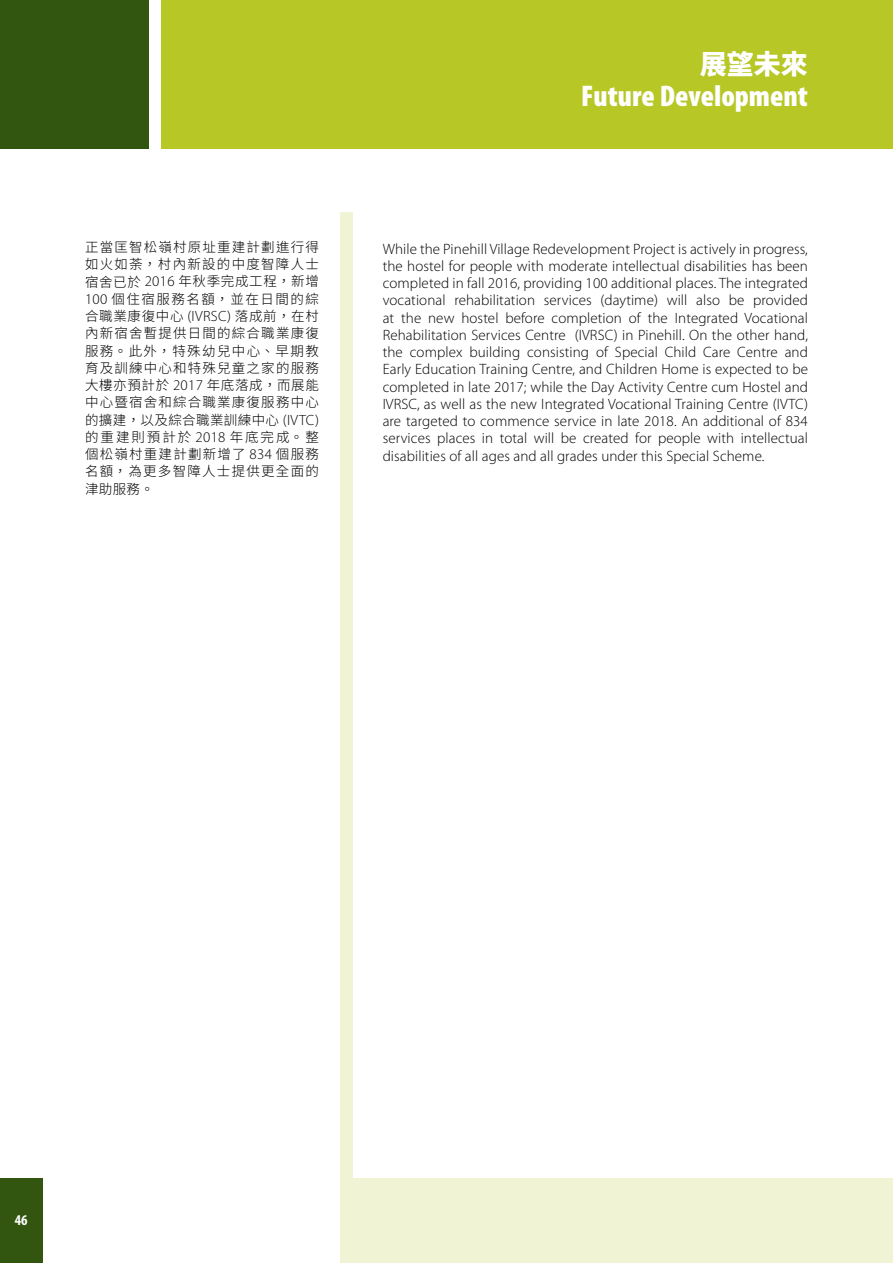
<style>
.page{position:relative;width:893px;height:1263px;background:#fff}
.page>*{position:absolute;margin:0;border:0;box-sizing:border-box;transform-origin:0 0}
.t1{font:900 condensed 30px "Myriad Pro";color:#fff}
.t2{font:900 27px "Noto Sans CJ Ktc";color:#fff}
.t3{font:300 15px/17.2px "Myriad Pro";letter-spacing:.005em;color:#000;text-align:justify}
.t4{font:700 condensed 15px "Myriad Pro";color:#fff}
.t5{font:300 13.5px/17.2px "Noto Sans CJ Ktc";letter-spacing:.095em;color:#000;text-align:justify}
.s1{font-family:"Myriad Pro";font-size:14.85px}
</style>
<div class="page">
<div style="left:340px;top:1178px;width:553px;height:85px;background:#f0f4d4"></div>
<div style="left:0;top:1178px;width:43px;height:85px;background:#32560f"></div>
<div style="left:162px;top:0;width:731px;height:149px;background:#b7c726"></div>
<div style="left:0;top:0;width:149px;height:149px;background:#32560f"></div>
<div style="left:340px;top:213px;width:13px;height:965px;background:#f0f4d4"></div>
<h2 class="t2" style="left:700px;top:48px;width:110px">展望未來</h2>
<h1 class="t1" style="left:581px;top:79px;width:228px">Future Development</h1>
<p class="t5" style="left:85px;top:239px;width:235px">正當匡智松嶺村原址重建計劃進行得如火如荼，村內新設的中度智障人士宿舍已於 <span class="s1">2016</span> 年秋季完成工程，新增<span class="s1">100</span> 個住宿服務名額，並在日間的綜合職業康復中心 <span class="s1">(IVRSC)</span> 落成前，在村內新宿舍暫提供日間的綜合職業康復服務。此外，特殊幼兒中心、早期教育及訓練中心和特殊兒童之家的服務大樓亦預計於 <span class="s1">2017</span> 年底落成，而展能中心暨宿舍和綜合職業康復服務中心的擴建，以及綜合職業訓練中心 <span class="s1">(IVTC)</span>的重建則預計於 <span class="s1">2018</span> 年底完成。整個松嶺村重建計劃新增了 <span class="s1">834</span> 個服務名額，為更多智障人士提供更全面的津助服務。</p>
<p class="t3" style="left:383px;top:240px;width:427px">While the Pinehill Village Redevelopment Project is actively in progress, the hostel for people with moderate intellectual disabilities has been completed in fall 2016, providing 100 additional places. The integrated vocational rehabilitation services (daytime) will also be provided at the new hostel before completion of the Integrated Vocational Rehabilitation Services Centre (IVRSC) in Pinehill. On the other hand, the complex building consisting of Special Child Care Centre and Early Education Training Centre, and Children Home is expected to be completed in late 2017; while the Day Activity Centre cum Hostel and IVRSC, as well as the new Integrated Vocational Training Centre (IVTC) are targeted to commence service in late 2018. An additional of 834 services places in total will be created for people with intellectual disabilities of all ages and all grades under this Special Scheme.</p>
<p class="t4" style="left:15px;top:1211px;width:14px">46</p>
</div>
